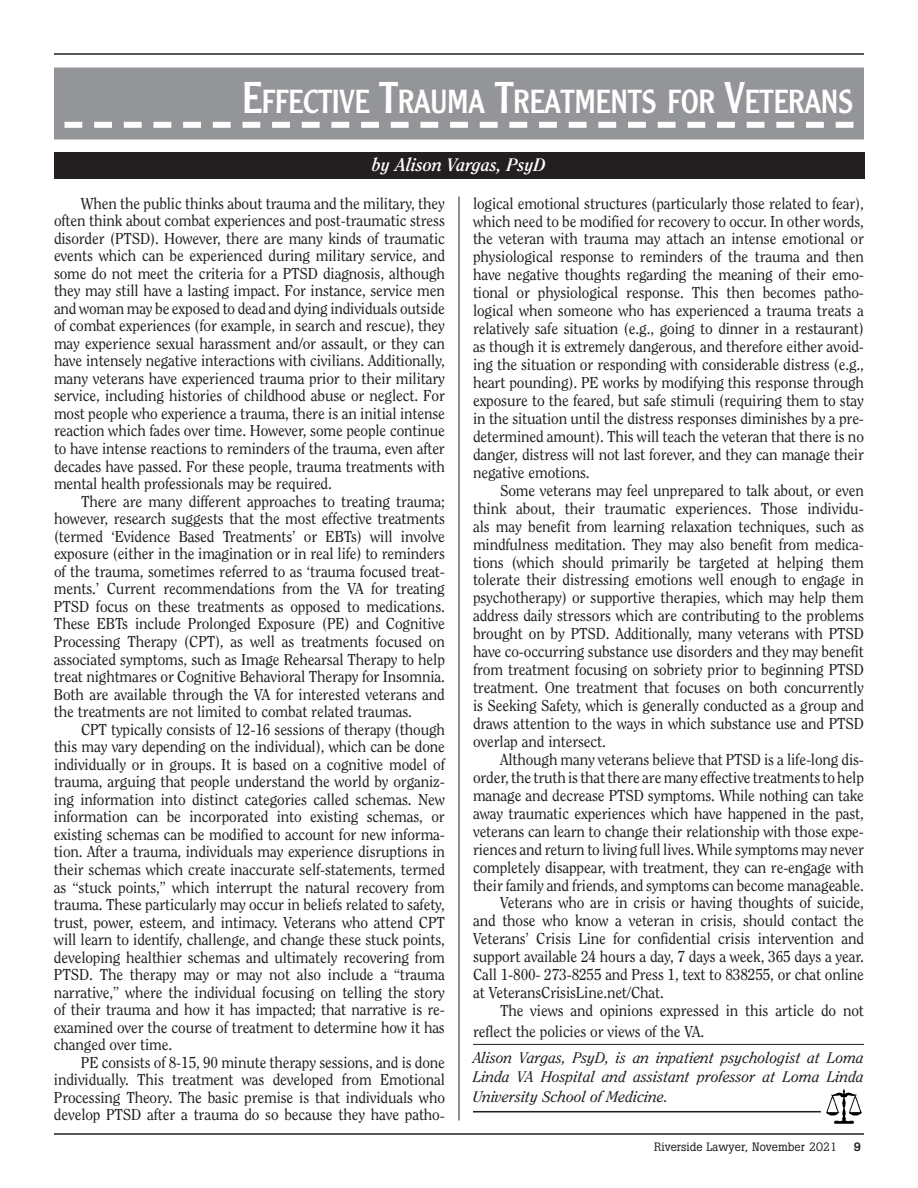
<style>
.page{position:relative;width:918px;height:1188px;background:#fff}
.page>*{position:absolute;margin:0;border:0;box-sizing:border-box;transform-origin:0 0}
.t1{font:32.7px "Clearface Gothic LH";letter-spacing:-.015em;color:#fff;scale:.94 1}
.t2{font:italic 700 18px "Clearface";color:#fff}
.t3{font:15.75px/17.5px "Clearface";letter-spacing:-.01em;color:#231f20;text-align:justify}
.t4{font:italic 15.3px/19.4px "Clearface";color:#231f20;text-align:justify}
.t5{font:12px "Boton";color:#231f20}
.t6{font:500 12px "Boton";color:#231f20}
.s1{font-size:43.5px}
</style>
<div class="page">
<hr style="left:54px;top:53px;width:810px;height:2px;background:#231f20">
<hr style="left:54px;top:1133px;width:810px;height:2px;background:#231f20">
<hr style="left:459px;top:197px;width:1px;height:923px;background:#231f20">
<div style="left:55px;top:68px;width:808px;height:71px;background:#939598"></div>
<svg style="left:65px;top:122px;width:789px;height:6px"></svg>
<div style="left:54px;top:68px;width:810px;height:72px;border:2px solid #939598"></div>
<div style="left:54px;top:152px;width:810px;height:27px;background:#231f20"></div>
<hr style="left:473px;top:1044px;width:391px;height:1px;background:#231f20">
<hr style="left:473px;top:1111px;width:391px;height:1px;background:#231f20">
<img style="left:824px;top:1089px;width:40px;height:35px">
<h1 class="t1" style="left:242px;top:81px;width:652px"><span class="s1">E</span>FFECTIVE <span class="s1">T</span>RAUMA <span class="s1">T</span>REATMENTS FOR <span class="s1">V</span>ETERANS</h1>
<p class="t2" style="left:372px;top:154px;width:175px">by Alison Vargas, PsyD</p>
<p class="t3" style="left:473px;top:194px;width:393px;line-height:18px">logical emotional structures (particularly those related to fear), which need to be modified for recovery to occur. In other words, the veteran with trauma may attach an intense emotional or physiological response to reminders of the trauma and then have negative thoughts regarding the meaning of their emo&shy;tional or physiological response. This then becomes patho&shy;logical when someone who has experienced a trauma treats a relatively safe situation (e.g., going to dinner in a restaurant) as though it is extremely dangerous, and therefore either avoid&shy;ing the situation or responding with considerable distress (e.g., heart pounding). PE works by modifying this response through exposure to the feared, but safe stimuli (requiring them to stay in the situation until the distress responses diminishes by a pre&shy;determined amount). This will teach the veteran that there is no danger, distress will not last forever, and they can manage their negative emotions.</p>
<p class="t3" style="left:473px;top:481px;width:393px;line-height:18px;text-indent:27px">Some veterans may feel unprepared to talk about, or even think about, their traumatic experiences. Those individu&shy;als may benefit from learning relaxation techniques, such as mindfulness meditation. They may also benefit from medica&shy;tions (which should primarily be targeted at helping them tolerate their distressing emotions well enough to engage in psychotherapy) or supportive therapies, which may help them address daily stressors which are contributing to the problems brought on by PTSD. Additionally, many veterans with PTSD have co-occurring substance use disorders and they may benefit from treatment focusing on sobriety prior to beginning PTSD treatment. One treatment that focuses on both concurrently is Seeking Safety, which is generally conducted as a group and draws attention to the ways in which substance use and PTSD overlap and intersect.</p>
<p class="t3" style="left:500px;top:750px;width:365px">Although many veterans believe that PTSD is a life-long dis-</p>
<p class="t3" style="left:473px;top:768px;width:392px">order, the truth is that there are many effective treatments to help</p>
<p class="t3" style="left:473px;top:786px;width:393px">manage and decrease PTSD symptoms. While nothing can take</p>
<p class="t3" style="left:473px;top:804px;width:392px">away traumatic experiences which have happened in the past,</p>
<p class="t3" style="left:473px;top:822px;width:392px">veterans can learn to change their relationship with those expe-</p>
<p class="t3" style="left:473px;top:840px;width:392px">riences and return to living full lives. While symptoms may never</p>
<p class="t3" style="left:473px;top:858px;width:392px">completely disappear, with treatment, they can re-engage with</p>
<p class="t3" style="left:473px;top:876px;width:391px">their family and friends, and symptoms can become manageable.</p>
<p class="t3" style="left:500px;top:894px;width:365px">Veterans who are in crisis or having thoughts of suicide,</p>
<p class="t3" style="left:473px;top:912px;width:392px">and those who know a veteran in crisis, should contact the</p>
<p class="t3" style="left:473px;top:930px;width:392px">Veterans’ Crisis Line for confidential crisis intervention and</p>
<p class="t3" style="left:473px;top:948px;width:391px">support available 24 hours a day, 7 days a week, 365 days a year.</p>
<p class="t3" style="left:473px;top:966px;width:393px">Call 1-800- 273-8255 and Press 1, text to 838255, or chat online</p>
<p class="t3" style="left:473px;top:984px;width:190px">at VeteransCrisisLine.net/Chat.</p>
<p class="t3" style="left:500px;top:1002px;width:365px">The views and opinions expressed in this article do not</p>
<p class="t3" style="left:473px;top:1022px;width:231px">reflect the policies or views of the VA.</p>
<p class="t4" style="left:473px;top:1048px;width:392px">Alison Vargas, PsyD, is an inpatient psychologist at Loma Linda VA Hospital and assistant professor at Loma Linda University School of Medicine.</p>
<p class="t3" style="left:54px;top:194px;width:393px;text-indent:27px">When the public thinks about trauma and the military, they often think about combat experiences and post-traumatic stress disorder (PTSD). However, there are many kinds of traumatic events which can be experienced during military service, and some do not meet the criteria for a PTSD diagnosis, although they may still have a lasting impact. For instance, service men and woman may be exposed to dead and dying individuals outside of combat experiences (for example, in search and rescue), they may experience sexual harassment and/or assault, or they can have intensely negative interactions with civilians. Additionally, many veterans have experienced trauma prior to their military service, including histories of childhood abuse or neglect. For most people who experience a trauma, there is an initial intense reaction which fades over time. However, some people continue to have intense reactions to reminders of the trauma, even after decades have passed. For these people, trauma treatments with mental health professionals may be required.</p>
<p class="t3" style="left:54px;top:492px;width:393px;text-align:left;text-indent:27px">There are many different approaches to treating trauma; however, research suggests that the most effective treatments (termed ‘Evidence Based Treatments’ or EBTs) will involve exposure (either in the imagination or in real life) to reminders of the trauma, sometimes referred to as ‘trauma focused treat&shy;ments.’ Current recommendations from the VA for treating PTSD focus on these treatments as opposed to medications.<br>These EBTs include Prolonged Exposure (PE) and Cognitive Processing Therapy (CPT), as well as treatments focused on associated symptoms, such as Image Rehearsal Therapy to help treat nightmares or Cognitive Behavioral Therapy for Insomnia.<br>Both are available through the VA for interested veterans and the treatments are not limited to combat related traumas.</p>
<p class="t3" style="left:54px;top:720px;width:393px;text-indent:27px">CPT typically consists of 12-16 sessions of therapy (though this may vary depending on the individual), which can be done individually or in groups. It is based on a cognitive model of trauma, arguing that people understand the world by organiz&shy;ing information into distinct categories called schemas. New information can be incorporated into existing schemas, or existing schemas can be modified to account for new informa&shy;tion. After a trauma, individuals may experience disruptions in their schemas which create inaccurate self-statements, termed as “stuck points,” which interrupt the natural recovery from trauma. These particularly may occur in beliefs related to safety, trust, power, esteem, and intimacy. Veterans who attend CPT will learn to identify, challenge, and change these stuck points, developing healthier schemas and ultimately recovering from PTSD. The therapy may or may not also include a “trauma narrative,” where the individual focusing on telling the story of their trauma and how it has impacted; that narrative is re&shy;examined over the course of treatment to determine how it has changed over time.</p>
<p class="t3" style="left:54px;top:1053px;width:393px;text-indent:27px">PE consists of 8-15, 90 minute therapy sessions, and is done individually. This treatment was developed from Emotional Processing Theory. The basic premise is that individuals who develop PTSD after a trauma do so because they have patho-</p>
<p class="t5" style="left:654px;top:1139px;width:184px">Riverside Lawyer, November 2021</p>
<p class="t6" style="left:854px;top:1139px;width:9px">9</p>
</div>
